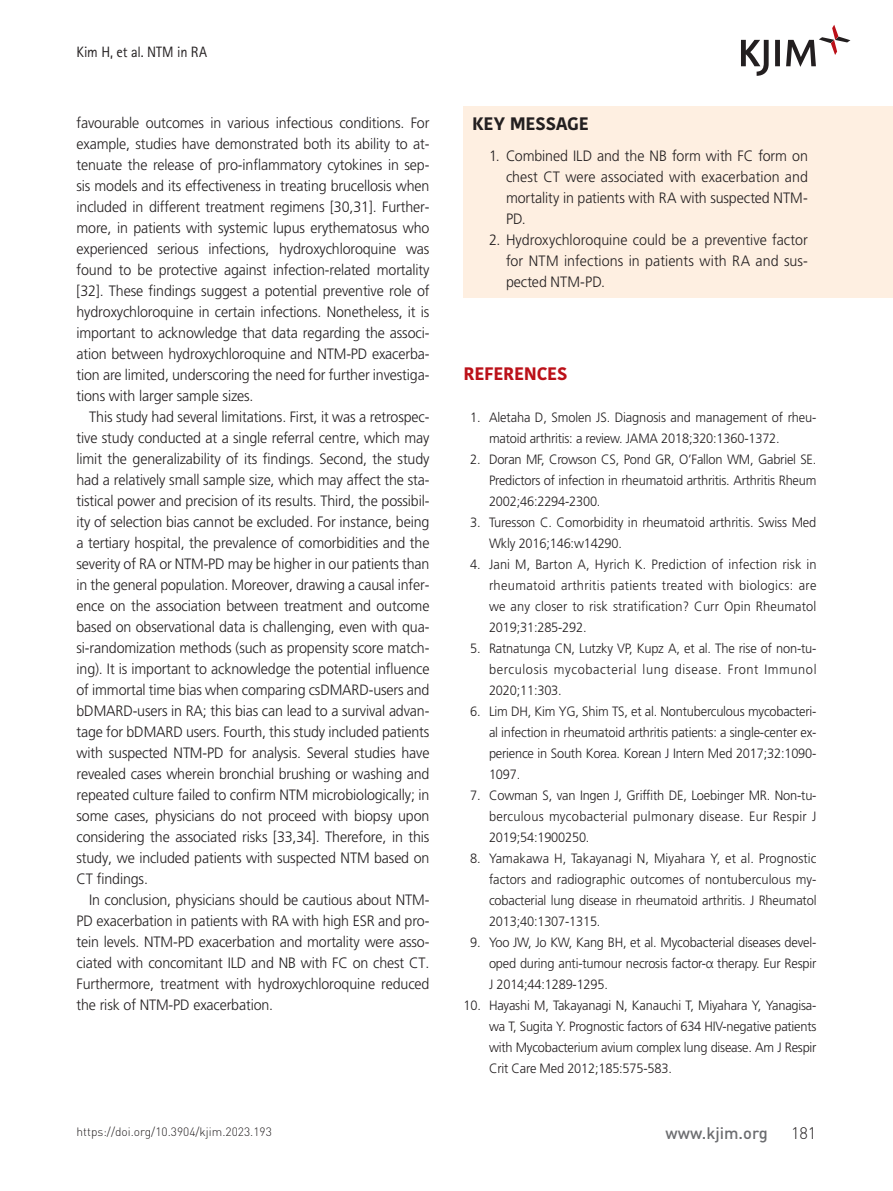
<style>
.page{position:relative;width:893px;height:1191px;background:#fff}
.page>*{position:absolute;margin:0;border:0;box-sizing:border-box;transform-origin:0 0}
.t1{font:700 18px "Kohinoor Bangla";letter-spacing:-.01em;color:#231f20}
.t2{font:700 18px "Kohinoor Bangla";letter-spacing:-.015em;color:#bb1018}
.t3{font:500 16.5px "DIN Pro";color:#6c6d70}
.t4{font:300 16.5px "DIN Pro";color:#231f20}
.t5{font:300 15px/21px "Frutiger LT Std";letter-spacing:-.01em;color:#231f20;text-align:justify;scale:.95 1}
.t6{font:15px "Rotis Sans Serif Std";color:#231f20;scale:.96 1}
.t7{font:300 13.5px/21px "Frutiger LT Std";letter-spacing:-.015em;color:#231f20;text-align:justify;scale:.95 1}
.t8{font:300 12px "DIN Pro";color:#231f20}
.s1{font-family:"Segoe UI"}
</style>
<div class="page">
<svg style="left:741px;top:25px;width:109px;height:51px"></svg>
<div style="left:463px;top:106px;width:430px;height:192px;background:#feefe1"></div>
<p class="t6" style="left:77px;top:43px;width:137px">Kim H, et al. NTM in RA</p>
<p class="t5" style="left:77px;top:112px;width:373px">favourable outcomes in various infectious conditions. For example, studies have demonstrated both its ability to at&shy;tenuate the release of pro-inflammatory cytokines in sep&shy;sis models and its effectiveness in treating brucellosis when included in different treatment regimens [30,31]. Further&shy;more, in patients with systemic lupus erythematosus who experienced serious infections, hydroxychloroquine was found to be protective against infection-related mortality [32]. These findings suggest a potential preventive role of hydroxychloroquine in certain infections. Nonetheless, it is important to acknowledge that data regarding the associ&shy;ation between hydroxychloroquine and NTM-PD exacerba&shy;tion are limited, underscoring the need for further investiga&shy;tions with larger sample sizes.</p>
<p class="t5" style="left:77px;top:406px;width:373px;text-indent:13px">This study had several limitations. First, it was a retrospec&shy;tive study conducted at a single referral centre, which may limit the generalizability of its findings. Second, the study had a relatively small sample size, which may affect the sta&shy;tistical power and precision of its results. Third, the possibil&shy;ity of selection bias cannot be excluded. For instance, being a tertiary hospital, the prevalence of comorbidities and the severity of RA or NTM-PD may be higher in our patients than in the general population. Moreover, drawing a causal infer&shy;ence on the association between treatment and outcome based on observational data is challenging, even with qua&shy;si-randomization methods (such as propensity score match&shy;ing). It is important to acknowledge the potential influence of immortal time bias when comparing csDMARD-users and bDMARD-users in RA; this bias can lead to a survival advan&shy;tage for bDMARD users. Fourth, this study included patients with suspected NTM-PD for analysis. Several studies have revealed cases wherein bronchial brushing or washing and repeated culture failed to confirm NTM microbiologically; in some cases, physicians do not proceed with biopsy upon considering the associated risks [33,34]. Therefore, in this study, we included patients with suspected NTM based on CT findings.</p>
<p class="t5" style="left:77px;top:889px;width:373px;text-indent:13px">In conclusion, physicians should be cautious about NTM-PD exacerbation in patients with RA with high ESR and pro&shy;tein levels. NTM-PD exacerbation and mortality were asso&shy;ciated with concomitant ILD and NB with FC on chest CT.<br>Furthermore, treatment with hydroxychloroquine reduced the risk of NTM-PD exacerbation.</p>
<p class="t1" style="left:472px;top:108px;width:118px">KEY MESSAGE</p>
<p class="t5" style="left:506px;top:146px;width:319px;text-indent:-17px">1. Combined ILD and the NB form with FC form on chest CT were associated with exacerbation and mortality in patients with RA with suspected NTM-PD.</p>
<p class="t5" style="left:506px;top:230px;width:319px;text-indent:-17px">2. Hydroxychloroquine could be a preventive factor for NTM infections in patients with RA and sus&shy;pected NTM-PD.</p>
<p class="t2" style="left:463px;top:357px;width:105px">REFERENCES</p>
<p class="t7" style="left:489px;top:407px;width:346px;text-indent:-19px">1. Aletaha D, Smolen JS. Diagnosis and management of rheu&shy;matoid arthritis: a review. JAMA 2018;320:1360-1372.</p>
<p class="t7" style="left:489px;top:449px;width:346px;text-indent:-19px">2. Doran MF, Crowson CS, Pond GR, O’Fallon WM, Gabriel SE.<br>Predictors of infection in rheumatoid arthritis. Arthritis Rheum 2002;46:2294-2300.</p>
<p class="t7" style="left:489px;top:512px;width:346px;text-indent:-19px">3. Turesson C. Comorbidity in rheumatoid arthritis. Swiss Med<br>Wkly 2016;146:w14290.</p>
<p class="t7" style="left:489px;top:554px;width:346px;text-indent:-19px">4. Jani M, Barton A, Hyrich K. Prediction of infection risk in rheumatoid arthritis patients treated with biologics: are we any closer to risk stratification? Curr Opin Rheumatol 2019;31:285-292.</p>
<p class="t7" style="left:489px;top:638px;width:346px;text-indent:-19px">5. Ratnatunga CN, Lutzky VP, Kupz A, et al. The rise of non-tu&shy;berculosis mycobacterial lung disease. Front Immunol 2020;11:303.</p>
<p class="t7" style="left:489px;top:701px;width:346px;text-indent:-19px">6. Lim DH, Kim YG, Shim TS, et al. Nontuberculous mycobacteri&shy;al infection in rheumatoid arthritis patients: a single-center ex&shy;perience in South Korea. Korean J Intern Med 2017;32:1090- 1097.</p>
<p class="t7" style="left:489px;top:785px;width:346px;text-indent:-19px">7. Cowman S, van Ingen J, Griffith DE, Loebinger MR. Non-tu&shy;berculous mycobacterial pulmonary disease. Eur Respir J 2019;54:1900250.</p>
<p class="t7" style="left:489px;top:848px;width:346px;text-indent:-19px">8. Yamakawa H, Takayanagi N, Miyahara Y, et al. Prognostic factors and radiographic outcomes of nontuberculous my&shy;cobacterial lung disease in rheumatoid arthritis. J Rheumatol 2013;40:1307-1315.</p>
<p class="t7" style="left:489px;top:932px;width:346px;text-indent:-19px">9. Yoo JW, Jo KW, Kang BH, et al. Mycobacterial diseases devel&shy;oped during anti-tumour necrosis factor-<span class="s1">α</span> therapy. Eur Respir J 2014;44:1289-1295.</p>
<p class="t7" style="left:489px;top:995px;width:346px;text-indent:-26px">10. Hayashi M, Takayanagi N, Kanauchi T, Miyahara Y, Yanagisa&shy;wa T, Sugita Y. Prognostic factors of 634 HIV-negative patients with Mycobacterium avium complex lung disease. Am J Respir Crit Care Med 2012;185:575-583.</p>
<p class="t8" style="left:77px;top:1123px;width:197px">https://doi.org/10.3904/kjim.2023.193</p>
<p class="t3" style="left:666px;top:1121px;width:104px">www.kjim.org</p>
<p class="t4" style="left:791px;top:1121px;width:27px">181</p>
</div>
